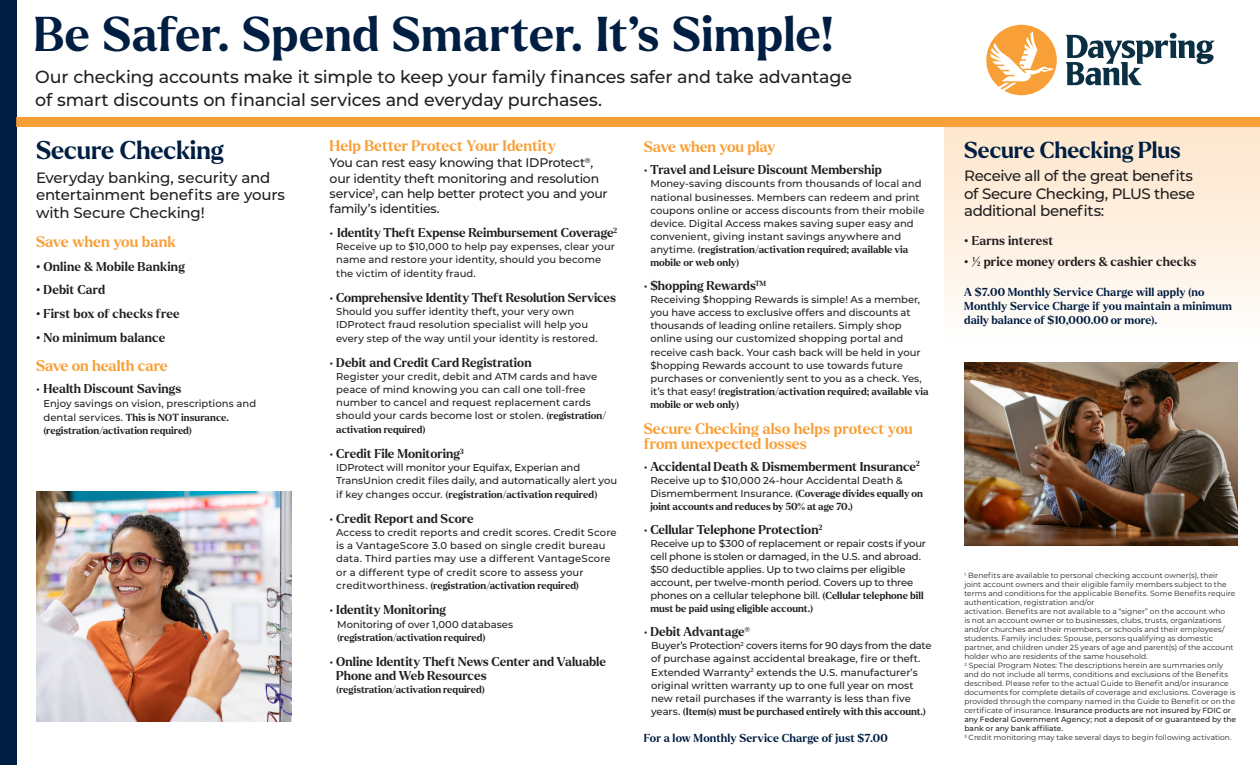
<style>
.page{position:relative;width:1260px;height:765px;background:#fff}
.page>*{position:absolute;margin:0;border:0;box-sizing:border-box;transform-origin:0 0}
.t1{font:700 47.5px "Larken";letter-spacing:.01em;color:#001e42}
.t2{font:700 25px "Larken";letter-spacing:-.005em;color:#001e42}
.t3{font:700 22.5px "Larken";letter-spacing:-.005em;color:#001e42}
.t4{font:500 17.5px/22.5px "Montserrat";letter-spacing:-.015em;color:#231f20}
.t5{font:500 15px/17.5px "Montserrat";letter-spacing:-.02em;color:#231f20}
.t6{font:700 15px/15px "Larken";color:#f99f38}
.t7{font:700 12.5px/13.8px "Larken";color:#231f20}
.t8{font:500 12.5px/16.2px "Montserrat";letter-spacing:-.02em;color:#231f20}
.t9{font:700 11.25px/13.8px "Larken";letter-spacing:.015em;color:#001e42}
.t10{font:500 10px/13.1px "Montserrat";color:#231f20}
.t11{font:500 10px/13.1px "Montserrat";letter-spacing:-.02em;color:#231f20}
.t12{font:700 10px/13.1px "Larken";letter-spacing:-.005em;color:#231f20}
.t13{font:7.5px/9px "Montserrat";letter-spacing:.005em;color:#231f20}
.s1{font-family:"Montserrat";font-weight:500}
.s2{font-family:"Larken";font-weight:700}
.s3{font-style:italic}
.s4{font-weight:500}
</style>
<div class="page">
<div style="left:0;top:0;width:16px;height:765px;background:#001e42"></div>
<div style="left:16px;top:117px;width:1244px;height:10px;background:#f99f38"></div>
<svg style="left:944px;top:127px;width:316px;height:183px;background:#fdefdf"></svg>
<img style="left:36px;top:492px;width:256px;height:230px">
<img style="left:964px;top:362px;width:274px;height:183px">
<svg style="left:986px;top:25px;width:71px;height:70px"></svg>
<div style="left:1170px;top:33px;width:7px;height:6px;background:#0b3043;border-radius:50%"></div>
<svg style="left:1066px;top:35px;width:149px;height:50px"></svg>
<p class="t1" style="left:33px;top:3px;width:802px">Be Safer. Spend Smarter. It’s Simple!</p>
<p class="t4" style="left:35px;top:65px;width:818px">Our checking accounts make it simple to keep your family finances safer and take advantage of smart discounts on financial services and everyday purchases.</p>
<p class="t2" style="left:36px;top:134px;width:189px">Secure Checking</p>
<p class="t5" style="left:36px;top:168px;width:251px">Everyday banking, security and entertainment benefits are yours with Secure Checking!</p>
<p class="t6" style="left:36px;top:234px;width:141px">Save when you bank</p>
<p class="t7" style="left:36px;top:259px;width:150px">• Online &amp; Mobile Banking</p>
<p class="t7" style="left:36px;top:283px;width:71px">• Debit Card</p>
<p class="t7" style="left:36px;top:307px;width:145px">• First box of checks free</p>
<p class="t7" style="left:36px;top:331px;width:131px">• No minimum balance</p>
<p class="t6" style="left:36px;top:358px;width:133px">Save on health care</p>
<p class="t7" style="left:36px;top:382px;width:147px"><span class="s1">•</span> Health Discount Savings</p>
<p class="t10" style="left:43px;top:396px;width:214px;line-height:13.8px">Enjoy savings on vision, prescriptions and dental services. <span class="s2">This is NOT insurance.</span></p>
<p class="t12" style="left:43px;top:424px;width:150px">(registration/activation required)</p>
<p class="t6" style="left:330px;top:138px;width:228px">Help Better Protect Your Identity</p>
<p class="t8" style="left:330px;top:154px;width:271px">You can rest easy knowing that IDProtect<sup>®</sup>, our identity theft monitoring and resolution</p>
<p class="t8" style="left:330px;top:186px;width:280px;line-height:15px">service<sup>1</sup>, can help better protect you and your family’s identities.</p>
<p class="t7" style="left:330px;top:226px;width:289px"><span class="s1">•</span> Identity Theft Expense Reimbursement Coverage<sup>2</sup></p>
<p class="t10" style="left:336px;top:239px;width:280px;line-height:13.5px">Receive up to $10,000 to help pay expenses, clear your name and restore your identity, should you become the victim of identity fraud.</p>
<p class="t7" style="left:330px;top:291px;width:288px"><span class="s1">•</span> Comprehensive Identity Theft Resolution Services</p>
<p class="t10" style="left:336px;top:304px;width:263px;line-height:13.5px">Should you suffer identity theft, your very own<br>IDProtect fraud resolution specialist will help you every step of the way until your identity is restored.</p>
<p class="t7" style="left:330px;top:356px;width:203px"><span class="s1">•</span> Debit and Credit Card Registration</p>
<p class="t10" style="left:336px;top:369px;width:272px">Register your credit, debit and ATM cards and have peace of mind knowing you can call one toll-free number to cancel and request replacement cards should your cards become lost or stolen. <span class="s2">(registration/ activation required)</span></p>
<p class="t7" style="left:330px;top:447px;width:136px"><span class="s1">•</span> Credit File Monitoring<sup>3</sup></p>
<p class="t10" style="left:336px;top:461px;width:282px;line-height:13.5px">IDProtect will monitor your Equifax, Experian and<br>TransUnion credit files daily, and automatically alert you if key changes occur. <span class="s2">(registration/activation required)</span></p>
<p class="t7" style="left:330px;top:512px;width:146px"><span class="s1">•</span> Credit Report and Score</p>
<p class="t10" style="left:336px;top:526px;width:282px">Access to credit reports and credit scores. Credit Score is a VantageScore 3.0 based on single credit bureau data. Third parties may use a different VantageScore or a different type of credit score to assess your creditworthiness<span class="s3">.</span><span class="s2">(registration/activation required)</span></p>
<p class="t7" style="left:330px;top:603px;width:118px"><span class="s1">•</span> Identity Monitoring</p>
<p class="t12" style="left:337px;top:618px;width:177px"><span class="s1">Monitoring of over 1,000 databases </span>(registration/activation required)</p>
<p class="t7" style="left:336px;top:655px;width:271px;text-indent:-7px"><span class="s1">•</span> Online Identity Theft News Center and Valuable<br>Phone and Web Resources</p>
<p class="t12" style="left:336px;top:683px;width:150px">(registration/activation required)</p>
<p class="t6" style="left:644px;top:139px;width:133px">Save when you play</p>
<p class="t7" style="left:644px;top:163px;width:240px"><span class="s1">•</span> Travel and Leisure Discount Membership</p>
<p class="t10" style="left:650px;top:177px;width:276px">Money-saving discounts from thousands of local and national businesses. Members can redeem and print coupons online or access discounts from their mobile device. Digital Access makes saving super easy and convenient, giving instant savings anywhere and anytime. <span class="s2">(registration/activation required; available via mobile or web only)</span></p>
<p class="t7" style="left:644px;top:279px;width:124px"><span class="s1">•</span> $hopping Rewards<sup>TM</sup></p>
<p class="t10" style="left:650px;top:293px;width:280px">Receiving $hopping Rewards is simple! As a member, you have access to exclusive offers and discounts at thousands of leading online retailers. Simply shop online using our customized shopping portal and receive cash back. Your cash back will be held in your $hopping Rewards account to use towards future purchases or conveniently sent to you as a check. Yes, it’s that easy! <span class="s2">(registration/activation required; available via mobile or web only)</span></p>
<p class="t6" style="left:644px;top:422px;width:271px">Secure Checking also helps protect you from unexpected losses</p>
<p class="t7" style="left:644px;top:459px;width:278px"><span class="s1">•</span> Accidental Death &amp; Dismemberment Insurance<sup>2</sup></p>
<p class="t10" style="left:650px;top:473px;width:274px">Receive up to $10,000 24-hour Accidental Death &amp;<br>Dismemberment Insurance. <span class="s2">(Coverage divides equally on joint accounts and reduces by 50% at age 70.)</span></p>
<p class="t7" style="left:644px;top:523px;width:180px"><span class="s1">•</span> Cellular Telephone Protection<sup>2</sup></p>
<p class="t11" style="left:650px;top:536px;width:277px">Receive up to $300 of replacement or repair costs if your cell phone is stolen or damaged, in the U.S. and abroad. $50 deductible applies. Up to two claims per eligible account, per twelve-month period. Covers up to three phones on a cellular telephone bill. <span class="s2">(Cellular telephone bill must be paid using eligible account.)</span></p>
<p class="t7" style="left:644px;top:625px;width:108px"><span class="s1">•</span> Debit Advantage®</p>
<p class="t10" style="left:651px;top:639px;width:282px">Buyer’s Protection<sup>2</sup> covers items for 90 days from the date of purchase against accidental breakage, fire or theft.</p>
<p class="t10" style="left:651px;top:665px;width:276px">Extended Warranty<sup>2</sup> extends the U.S. manufacturer’s original written warranty up to one full year on most new retail purchases if the warranty is less than five years. <span class="s2">(Item(s) must be purchased entirely with this account.)</span></p>
<p class="t9" style="left:644px;top:732px;width:246px">For a low Monthly Service Charge of just $7.00</p>
<p class="t3" style="left:964px;top:135px;width:218px">Secure Checking Plus</p>
<p class="t5" style="left:964px;top:167px;width:232px">Receive all of the great benefits of Secure Checking, PLUS these additional benefits:</p>
<p class="t7" style="left:964px;top:234px;width:91px">• Earns interest</p>
<p class="t7" style="left:964px;top:255px;width:234px">• ½ price money orders &amp; cashier checks</p>
<p class="t9" style="left:964px;top:286px;width:269px">A $7.00 Monthly Service Charge will apply (no<br>Monthly Service Charge if you maintain a minimum daily balance of $10,000.00 or more).</p>
<p class="t13" style="left:964px;top:571px;width:272px"><sup>1</sup> Benefits are available to personal checking account owner(s), their joint account owners and their eligible family members subject to the terms and conditions for the applicable Benefits. Some Benefits require authentication, registration and/or<br>activation. Benefits are not available to a “signer” on the account who<br>is not an account owner or to businesses, clubs, trusts, organizations and/or churches and their members, or schools and their employees/ students. Family includes: Spouse, persons qualifying as domestic partner, and children under 25 years of age and parent(s) of the account holder who are residents of the same household.</p>
<p class="t13" style="left:964px;top:661px;width:273px"><sup>2</sup> Special Program Notes: The descriptions herein are summaries only and do not include all terms, conditions and exclusions of the Benefits described. Please refer to the actual Guide to Benefit and/or insurance documents for complete details of coverage and exclusions. Coverage is provided through the company named in the Guide to Benefit or on the certificate of insurance. <span class="s4">Insurance products are not insured by FDIC or any Federal Government Agency; not a deposit of or guaranteed by the bank or any bank affiliate.</span></p>
<p class="t13" style="left:964px;top:733px;width:269px"><sup>3</sup> Credit monitoring may take several days to begin following activation.</p>
</div>
